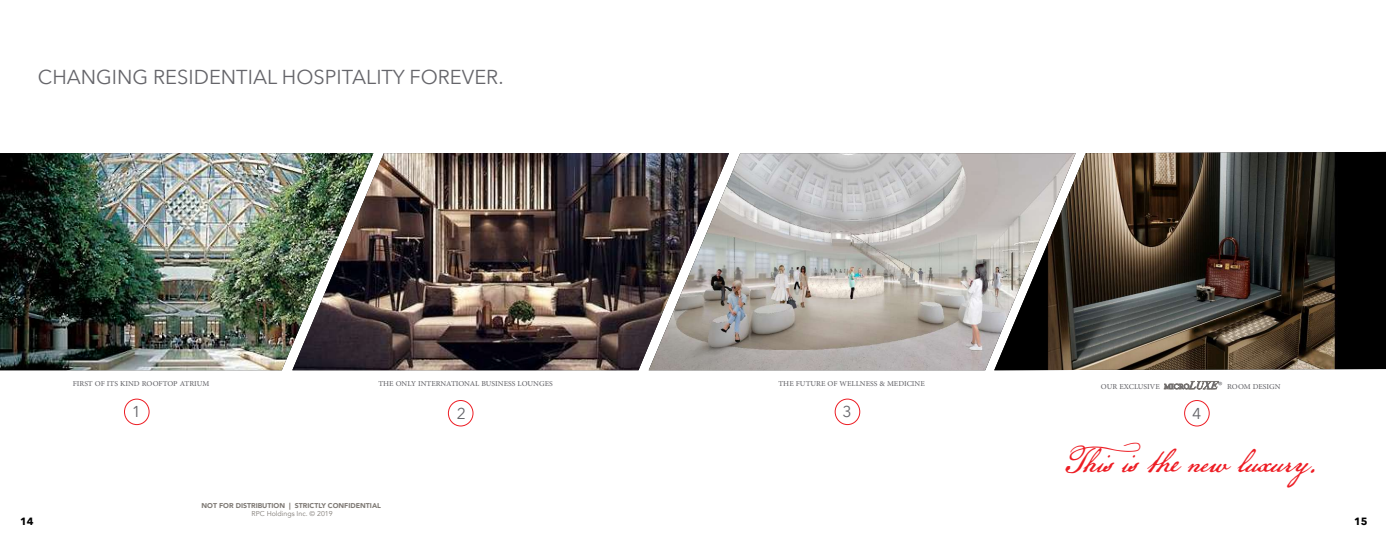
<style>
.page{position:relative;width:1386px;height:536px;background:#fff}
.page>*{position:absolute;margin:0;border:0;box-sizing:border-box;transform-origin:0 0}
.t1{font:38.5px "American Scribe";color:#ed1d24}
.t2{font:20.12px "Avenir Next";color:#65656a}
.t3{font:15.75px "Avenir Next";color:#65656a}
.t4{font:10.5px "Adobe Arabic";color:#65656a}
.t5{font:700 10.5px "Avenir Next";color:#000}
.t6{font:900 7px "Avenir";color:#7f7a75}
.t7{font:7px "Avenir";color:#7f7a75}
.s1{font-family:"Didot";font-style:italic}
.s2{font-family:"Myriad Pro"}
</style>
<div class="page">
<img style="left:0;top:153px;width:292px;height:217px">
<img style="left:292px;top:153px;width:357px;height:217px">
<img style="left:649px;top:153px;width:345px;height:217px">
<img style="left:994px;top:152px;width:392px;height:218px">
<div style="left:124px;top:398px;width:26px;height:27px;border:1px solid #ed1d24;border-radius:50%"></div>
<svg style="left:1164px;top:381px;width:55px;height:8px"></svg>
<div style="left:448px;top:400px;width:25px;height:26px;border:1px solid #ed1d24;border-radius:50%"></div>
<div style="left:835px;top:398px;width:25px;height:27px;border:1px solid #ed1d24;border-radius:50%"></div>
<div style="left:1184px;top:400px;width:26px;height:26px;border:1px solid #ed1d24;border-radius:50%"></div>
<h2 class="t2" style="left:38px;top:60px;width:467px">CHANGING RESIDENTIAL HOSPITALITY FOREVER.</h2>
<p class="t4" style="left:73px;top:376px;width:138px">FIRST OF ITS KIND ROOFTOP ATRIUM</p>
<p class="t4" style="left:378px;top:376px;width:176px">THE ONLY INTERNATIONAL BUSINESS LOUNGES</p>
<p class="t4" style="left:778px;top:376px;width:148px">THE FUTURE OF WELLNESS &amp; MEDICINE</p>
<p class="t4" style="left:1101px;top:379px;width:181px">OUR EXCLUSIVE MICRO<span class="s1">LUXE</span><span class="s2">®</span> ROOM DESIGN</p>
<h3 class="t3" style="left:132px;top:398px;width:11px">1</h3>
<h3 class="t3" style="left:457px;top:400px;width:11px">2</h3>
<h3 class="t3" style="left:843px;top:398px;width:11px">3</h3>
<h3 class="t3" style="left:1192px;top:400px;width:11px">4</h3>
<h1 class="t1" style="left:1062px;top:435px;width:257px">This is the new luxury.</h1>
<p class="t6" style="left:202px;top:499px;width:181px">NOT FOR DISTRIBUTION | STRICTLY CONFIDENTIAL</p>
<p class="t7" style="left:252px;top:509px;width:83px">RPC Holdings Inc. © 2019</p>
<p class="t5" style="left:20px;top:512px;width:15px">14</p>
<p class="t5" style="left:1354px;top:512px;width:15px">15</p>
</div>
